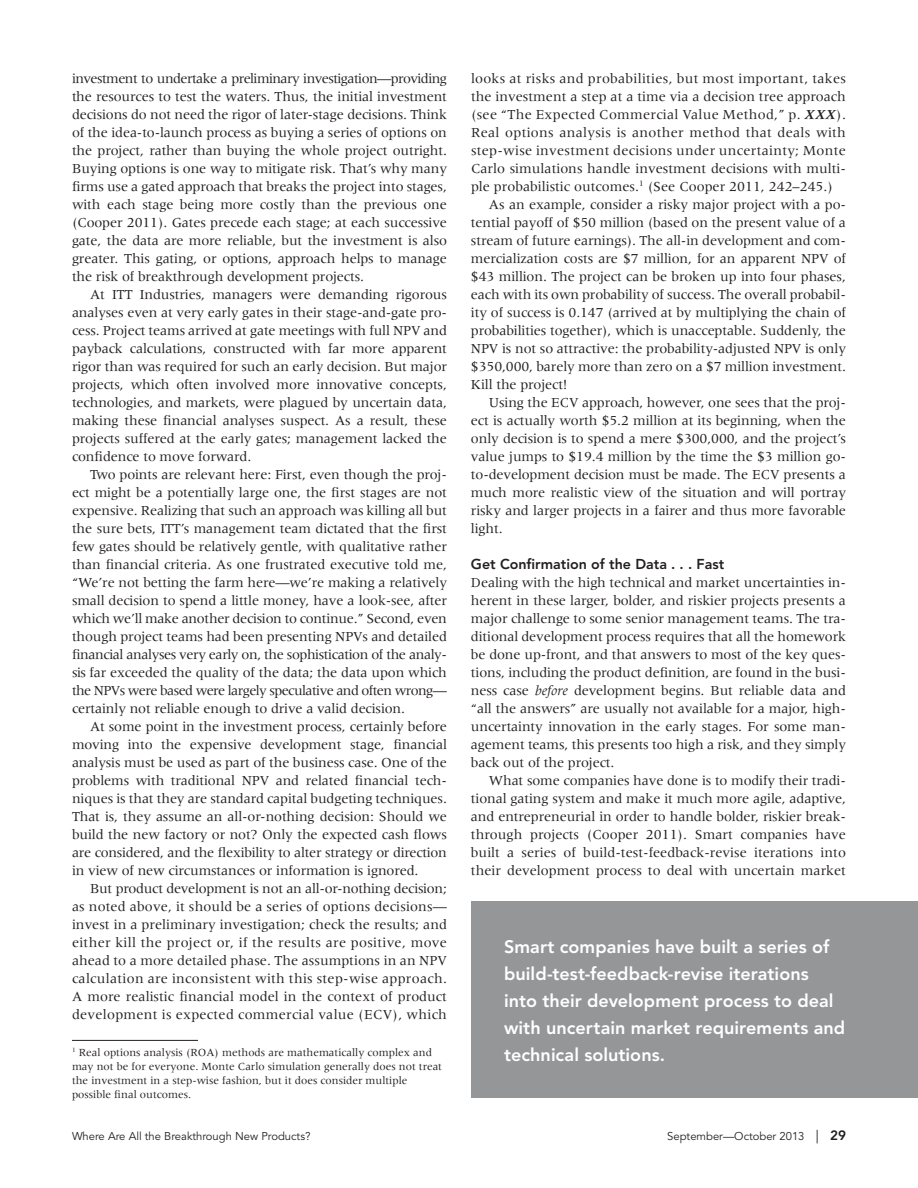
<style>
.page{position:relative;width:918px;height:1188px;background:#fff}
.page>*{position:absolute;margin:0;border:0;box-sizing:border-box;transform-origin:0 0}
.t1{font:800 18px/27px "Avenir";color:#fff}
.t2{font:14.25px/18px "Meridien";letter-spacing:-.01em;color:#231f20;text-align:justify}
.t3{font:14.25px "Meridien";letter-spacing:.02em;color:#231f20}
.t4{font:800 14.25px "Avenir";color:#231f20}
.t5{font:11.25px/14.2px "Meridien";color:#231f20}
.t6{font:11.25px "Avenir";color:#231f20}
.s1{font-weight:700;font-style:italic}
.s2{font-style:italic}
.s3{font-size:13.5px}
.s4{font-weight:800;font-size:13.5px}
</style>
<div class="page">
<hr style="left:72px;top:1040px;width:126px;height:1px;background:#231f20">
<div style="left:471px;top:902px;width:447px;height:196px;background:#949698"></div>
<p class="t2" style="left:72px;top:71px;width:377px">investment to undertake a preliminary investigation—providing the resources to test the waters. Thus, the initial investment decisions do not need the rigor of later-stage decisions. Think of the idea-to-launch process as buying a series of options on the project, rather than buying the whole project outright.<br>Buying options is one way to mitigate risk. That’s why many firms use a gated approach that breaks the project into stages, with each stage being more costly than the previous one ( Cooper 2011 ). Gates precede each stage; at each successive gate, the data are more reliable, but the investment is also greater. This gating, or options, approach helps to manage the risk of breakthrough development projects.</p>
<p class="t2" style="left:72px;top:287px;width:377px;text-indent:18px">At ITT Industries, managers were demanding rigorous analyses even at very early gates in their stage-and-gate pro&shy;cess. Project teams arrived at gate meetings with full NPV and payback calculations, constructed with far more apparent rigor than was required for such an early decision. But major projects, which often involved more innovative concepts, technologies, and markets, were plagued by uncertain data, making these financial analyses suspect. As a result, these projects suffered at the early gates; management lacked the confidence to move forward.</p>
<p class="t2" style="left:72px;top:467px;width:377px;text-indent:18px">Two points are relevant here: First, even though the proj&shy;ect might be a potentially large one, the first stages are not expensive. Realizing that such an approach was killing all but the sure bets, ITT’s management team dictated that the first few gates should be relatively gentle, with qualitative rather than financial criteria. As one frustrated executive told me, “We’re not betting the farm here—we’re making a relatively small decision to spend a little money, have a look-see, after which we’ll make another decision to continue.” Second, even though project teams had been presenting NPVs and detailed financial analyses very early on, the sophistication of the analy&shy;sis far exceeded the quality of the data; the data upon which the NPVs were based were largely speculative and often wrong— certainly not reliable enough to drive a valid decision.</p>
<p class="t2" style="left:72px;top:719px;width:377px;text-indent:18px">At some point in the investment process, certainly before moving into the expensive development stage, financial analysis must be used as part of the business case. One of the problems with traditional NPV and related financial tech&shy;niques is that they are standard capital budgeting techniques.<br>That is, they assume an all-or-nothing decision: Should we build the new factory or not? Only the expected cash flows are considered, and the flexibility to alter strategy or direction in view of new circumstances or information is ignored.</p>
<p class="t2" style="left:72px;top:881px;width:377px;text-indent:18px">But product development is not an all-or-nothing decision; as noted above, it should be a series of options decisions— invest in a preliminary investigation; check the results; and either kill the project or, if the results are positive, move ahead to a more detailed phase. The assumptions in an NPV calculation are inconsistent with this step-wise approach.<br>A more realistic financial model in the context of product development is expected commercial value (ECV), which</p>
<p class="t5" style="left:72px;top:1046px;width:372px"><sup>1</sup> Real options analysis (ROA) methods are mathematically complex and may not be for everyone. Monte Carlo simulation generally does not treat the investment in a step-wise fashion, but it does consider multiple possible final outcomes.</p>
<p class="t3" style="left:471px;top:73px;width:377px">looks at risks and probabilities, but most important, takes</p>
<p class="t2" style="left:471px;top:89px;width:377px">the investment a step at a time via a decision tree approach</p>
<p class="t3" style="left:471px;top:109px;width:377px">(see “The Expected Commercial Value Method,” p. <span class="s1">XXX</span>).</p>
<p class="t3" style="left:471px;top:127px;width:376px">Real options analysis is another method that deals with</p>
<p class="t3" style="left:471px;top:145px;width:377px">step-wise investment decisions under uncertainty; Monte</p>
<p class="t2" style="left:471px;top:161px;width:377px">Carlo simulations handle investment decisions with multi-</p>
<p class="t2" style="left:471px;top:179px;width:364px">ple probabilistic outcomes. <sup>1</sup> (See Cooper 2011, 242–245.)</p>
<p class="t2" style="left:489px;top:197px;width:359px">As an example, consider a risky major project with a po-</p>
<p class="t2" style="left:471px;top:215px;width:377px">tential payoff of $50 million (based on the present value of a</p>
<p class="t2" style="left:471px;top:233px;width:377px">stream of future earnings). The all-in development and com-</p>
<p class="t2" style="left:471px;top:251px;width:377px">mercialization costs are $7 million, for an apparent NPV of</p>
<p class="t2" style="left:471px;top:269px;width:377px">$43 million. The project can be broken up into four phases,</p>
<p class="t2" style="left:471px;top:287px;width:377px">each with its own probability of success. The overall probabil-</p>
<p class="t2" style="left:471px;top:305px;width:376px">ity of success is 0.147 (arrived at by multiplying the chain of</p>
<p class="t2" style="left:471px;top:323px;width:377px">probabilities together), which is unacceptable. Suddenly, the</p>
<p class="t2" style="left:471px;top:341px;width:377px">NPV is not so attractive: the probability-adjusted NPV is only</p>
<p class="t2" style="left:471px;top:359px;width:376px">$350,000, barely more than zero on a $7 million investment.</p>
<p class="t2" style="left:471px;top:377px;width:98px">Kill the project!</p>
<p class="t2" style="left:489px;top:395px;width:359px">Using the ECV approach, however, one sees that the proj-</p>
<p class="t2" style="left:471px;top:413px;width:377px">ect is actually worth $5.2 million at its beginning, when the</p>
<p class="t2" style="left:471px;top:431px;width:377px">only decision is to spend a mere $300,000, and the project’s</p>
<p class="t2" style="left:471px;top:449px;width:376px">value jumps to $19.4 million by the time the $3 million go-</p>
<p class="t2" style="left:471px;top:467px;width:377px">to-development decision must be made. The ECV presents a</p>
<p class="t2" style="left:471px;top:485px;width:377px">much more realistic view of the situation and will portray</p>
<p class="t2" style="left:471px;top:503px;width:377px">risky and larger projects in a fairer and thus more favorable</p>
<p class="t2" style="left:471px;top:521px;width:33px">light.</p>
<p class="t4" style="left:471px;top:558px;width:255px">Get Confirmation of the Data . . . Fast</p>
<p class="t2" style="left:471px;top:575px;width:377px">Dealing with the high technical and market uncertainties in&shy;herent in these larger, bolder, and riskier projects presents a major challenge to some senior management teams. The tra&shy;ditional development process requires that all the homework be done up-front, and that answers to most of the key ques&shy;tions, including the product definition, are found in the busi&shy;ness case <span class="s2">before</span> development begins. But reliable data and “all the answers” are usually not available for a major, high&shy;uncertainty innovation in the early stages. For some man&shy;agement teams, this presents too high a risk, and they simply back out of the project.</p>
<p class="t2" style="left:471px;top:773px;width:377px;text-indent:18px">What some companies have done is to modify their tradi&shy;tional gating system and make it much more agile, adaptive, and entrepreneurial in order to handle bolder, riskier break&shy;through projects ( Cooper 2011 ). Smart companies have built a series of build-test-feedback-revise iterations into their development process to deal with uncertain market</p>
<p class="t1" style="left:504px;top:934px;width:343px">Smart companies have built a series of build-test-feedback-revise iterations into their development process to deal with uncertain market requirements and technical solutions.</p>
<p class="t6" style="left:72px;top:1132px;width:240px">Where Are All the Breakthrough New Products?</p>
<p class="t6" style="left:667px;top:1132px;width:180px">September—October 2013 <span class="s3">|</span> <span class="s4">29</span></p>
</div>
